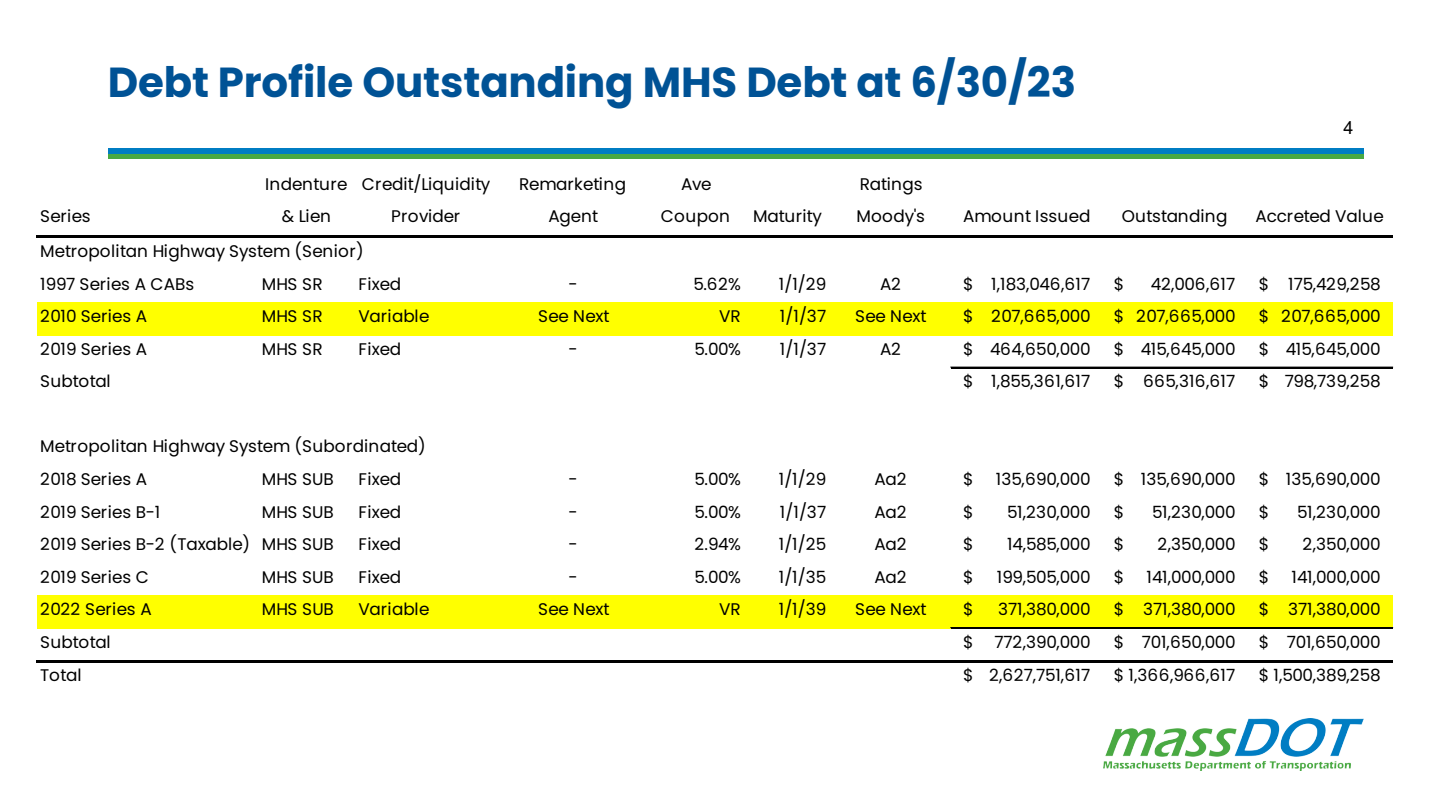
<style>
.page{position:relative;width:1440px;height:810px;background:#fff}
.page>*{position:absolute;margin:0;border:0;box-sizing:border-box;transform-origin:0 0}
.t1{font:700 42px "Poppins";letter-spacing:-.005em;color:#005295}
.t2{font:18px "Arial";color:#000}
.t3{font:16.8px/32.5px "Poppins";letter-spacing:-.01em;color:#000;text-align:center}
.t4{font:16.8px "Poppins";letter-spacing:-.03em;color:#000}
.t5{font:16.8px "Poppins";letter-spacing:.015em;color:#000}
.t6{font:16.8px/32.5px "Poppins";letter-spacing:.02em;color:#000;text-align:center}
.t7{font:16.8px/32.5px "Poppins";letter-spacing:.025em;color:#000;text-align:center}
.t8{font:16.8px "Poppins";letter-spacing:.01em;color:#000}
</style>
<div class="page">
<div style="left:108px;top:154px;width:1256px;height:5px;background:#49a942"></div>
<div style="left:108px;top:148px;width:1256px;height:6px;background:#007dc3"></div>
<img style="left:1104px;top:719px;width:259px;height:52px">
<div style="left:37px;top:302px;width:1356px;height:34px;background:#ff0"></div>
<div style="left:37px;top:595px;width:1356px;height:34px;background:#ff0"></div>
<hr style="left:36px;top:236px;width:1357px;height:2px;background:#000">
<hr style="left:951px;top:367px;width:442px;height:1px;background:#000">
<hr style="left:951px;top:627px;width:442px;height:1px;background:#000">
<hr style="left:951px;top:628px;width:442px;height:1px;background:#000">
<hr style="left:36px;top:660px;width:1357px;height:2px;background:#000">
<p class="t3" style="left:40px;top:200px;width:52px">Series</p>
<h2 class="t1" style="left:108px;top:58px;width:970px">Debt Profile Outstanding MHS Debt at 6/30/23</h2>
<p class="t2" style="left:1344px;top:116px;width:12px">4</p>
<p class="t6" style="left:265px;top:168px;width:84px">Indenture &amp; Lien</p>
<p class="t6" style="left:362px;top:168px;width:130px">Credit/Liquidity<br>Provider</p>
<p class="t3" style="left:519px;top:168px;width:108px">Remarketing<br>Agent</p>
<p class="t7" style="left:661px;top:168px;width:71px">Ave<br>Coupon</p>
<p class="t3" style="left:753px;top:200px;width:71px">Maturity</p>
<p class="t3" style="left:856px;top:168px;width:70px;text-align:left">Ratings<br>Moody's</p>
<p class="t5" style="left:963px;top:207px;width:129px">Amount Issued</p>
<p class="t5" style="left:1122px;top:207px;width:107px">Outstanding</p>
<p class="t3" style="left:1255px;top:200px;width:130px">Accreted Value</p>
<p class="t3" style="left:40px;top:235px;width:325px">Metropolitan Highway System (Senior)</p>
<p class="t3" style="left:40px;top:268px;width:155px">1997 Series A CABs</p>
<p class="t3" style="left:262px;top:268px;width:62px">MHS SR</p>
<p class="t3" style="left:358px;top:268px;width:44px">Fixed</p>
<p class="t3" style="left:569px;top:268px;width:11px">-</p>
<p class="t3" style="left:693px;top:268px;width:49px">5.62%</p>
<p class="t3" style="left:779px;top:268px;width:49px">1/1/29</p>
<p class="t3" style="left:880px;top:268px;width:22px">A2</p>
<p class="t3" style="left:963px;top:268px;width:129px">$ 1,183,046,617</p>
<p class="t3" style="left:1114px;top:268px;width:12px">$</p>
<p class="t3" style="left:1151px;top:268px;width:86px">42,006,617</p>
<p class="t3" style="left:1259px;top:268px;width:123px">$ 175,429,258</p>
<p class="t5" style="left:40px;top:307px;width:108px">2010 Series A</p>
<p class="t3" style="left:262px;top:300px;width:62px">MHS SR</p>
<p class="t3" style="left:358px;top:300px;width:73px">Variable</p>
<p class="t3" style="left:538px;top:300px;width:73px">See Next</p>
<p class="t3" style="left:719px;top:300px;width:23px">VR</p>
<p class="t3" style="left:780px;top:300px;width:48px">1/1/37</p>
<p class="t3" style="left:855px;top:300px;width:73px">See Next</p>
<p class="t3" style="left:963px;top:300px;width:129px">$ 207,665,000</p>
<p class="t3" style="left:1114px;top:300px;width:123px">$ 207,665,000</p>
<p class="t3" style="left:1259px;top:300px;width:123px">$ 207,665,000</p>
<p class="t5" style="left:40px;top:339px;width:108px">2019 Series A</p>
<p class="t3" style="left:262px;top:333px;width:62px">MHS SR</p>
<p class="t3" style="left:358px;top:333px;width:44px">Fixed</p>
<p class="t3" style="left:569px;top:333px;width:11px">-</p>
<p class="t3" style="left:695px;top:333px;width:48px">5.00%</p>
<p class="t3" style="left:780px;top:333px;width:48px">1/1/37</p>
<p class="t3" style="left:880px;top:333px;width:22px">A2</p>
<p class="t4" style="left:963px;top:339px;width:129px">$ 464,650,000</p>
<p class="t4" style="left:1114px;top:339px;width:123px">$ 415,645,000</p>
<p class="t4" style="left:1259px;top:339px;width:123px">$ 415,645,000</p>
<p class="t3" style="left:40px;top:365px;width:72px">Subtotal</p>
<p class="t8" style="left:963px;top:372px;width:129px">$ 1,855,361,617</p>
<p class="t7" style="left:1114px;top:365px;width:123px">$ 665,316,617</p>
<p class="t3" style="left:1259px;top:365px;width:123px">$ 798,739,258</p>
<p class="t3" style="left:40px;top:430px;width:387px">Metropolitan Highway System (Subordinated)</p>
<p class="t5" style="left:40px;top:469px;width:108px">2018 Series A</p>
<p class="t3" style="left:262px;top:463px;width:74px">MHS SUB</p>
<p class="t3" style="left:358px;top:463px;width:44px">Fixed</p>
<p class="t3" style="left:569px;top:463px;width:11px">-</p>
<p class="t3" style="left:695px;top:463px;width:48px">5.00%</p>
<p class="t3" style="left:779px;top:463px;width:49px">1/1/29</p>
<p class="t3" style="left:874px;top:463px;width:34px">Aa2</p>
<p class="t3" style="left:963px;top:463px;width:12px">$</p>
<p class="t3" style="left:996px;top:463px;width:96px">135,690,000</p>
<p class="t3" style="left:1114px;top:463px;width:123px">$ 135,690,000</p>
<p class="t3" style="left:1259px;top:463px;width:123px">$ 135,690,000</p>
<p class="t5" style="left:40px;top:502px;width:122px">2019 Series B-1</p>
<p class="t3" style="left:262px;top:495px;width:74px">MHS SUB</p>
<p class="t3" style="left:358px;top:495px;width:44px">Fixed</p>
<p class="t3" style="left:569px;top:495px;width:11px">-</p>
<p class="t3" style="left:695px;top:495px;width:48px">5.00%</p>
<p class="t3" style="left:780px;top:495px;width:48px">1/1/37</p>
<p class="t3" style="left:874px;top:495px;width:34px">Aa2</p>
<p class="t3" style="left:963px;top:495px;width:12px">$</p>
<p class="t3" style="left:1007px;top:495px;width:85px">51,230,000</p>
<p class="t3" style="left:1114px;top:495px;width:12px">$</p>
<p class="t3" style="left:1152px;top:495px;width:85px">51,230,000</p>
<p class="t3" style="left:1259px;top:495px;width:12px">$</p>
<p class="t3" style="left:1297px;top:495px;width:85px">51,230,000</p>
<p class="t3" style="left:40px;top:528px;width:212px">2019 Series B-2 (Taxable)</p>
<p class="t3" style="left:262px;top:528px;width:74px">MHS SUB</p>
<p class="t3" style="left:358px;top:528px;width:44px">Fixed</p>
<p class="t3" style="left:569px;top:528px;width:11px">-</p>
<p class="t3" style="left:695px;top:528px;width:48px">2.94%</p>
<p class="t3" style="left:779px;top:528px;width:49px">1/1/25</p>
<p class="t3" style="left:874px;top:528px;width:34px">Aa2</p>
<p class="t3" style="left:963px;top:528px;width:12px">$</p>
<p class="t3" style="left:1007px;top:528px;width:85px">14,585,000</p>
<p class="t3" style="left:1114px;top:528px;width:12px">$</p>
<p class="t3" style="left:1158px;top:528px;width:80px">2,350,000</p>
<p class="t3" style="left:1259px;top:528px;width:12px">$</p>
<p class="t3" style="left:1303px;top:528px;width:80px">2,350,000</p>
<p class="t5" style="left:40px;top:567px;width:110px">2019 Series C</p>
<p class="t3" style="left:262px;top:561px;width:74px">MHS SUB</p>
<p class="t3" style="left:358px;top:561px;width:44px">Fixed</p>
<p class="t3" style="left:569px;top:561px;width:11px">-</p>
<p class="t3" style="left:695px;top:561px;width:48px">5.00%</p>
<p class="t3" style="left:779px;top:561px;width:49px">1/1/35</p>
<p class="t3" style="left:874px;top:561px;width:34px">Aa2</p>
<p class="t3" style="left:963px;top:561px;width:12px">$</p>
<p class="t4" style="left:997px;top:567px;width:95px">199,505,000</p>
<p class="t3" style="left:1114px;top:561px;width:12px">$</p>
<p class="t4" style="left:1146px;top:567px;width:91px">141,000,000</p>
<p class="t3" style="left:1259px;top:561px;width:12px">$</p>
<p class="t4" style="left:1291px;top:567px;width:91px">141,000,000</p>
<p class="t5" style="left:40px;top:600px;width:113px">2022 Series A</p>
<p class="t3" style="left:262px;top:593px;width:74px">MHS SUB</p>
<p class="t3" style="left:358px;top:593px;width:73px">Variable</p>
<p class="t3" style="left:538px;top:593px;width:73px">See Next</p>
<p class="t3" style="left:719px;top:593px;width:23px">VR</p>
<p class="t3" style="left:779px;top:593px;width:49px">1/1/39</p>
<p class="t3" style="left:855px;top:593px;width:73px">See Next</p>
<p class="t3" style="left:963px;top:593px;width:12px">$</p>
<p class="t3" style="left:998px;top:593px;width:94px">371,380,000</p>
<p class="t3" style="left:1114px;top:593px;width:123px">$ 371,380,000</p>
<p class="t3" style="left:1259px;top:593px;width:123px">$ 371,380,000</p>
<p class="t3" style="left:40px;top:626px;width:72px">Subtotal</p>
<p class="t3" style="left:963px;top:626px;width:129px">$ 772,390,000</p>
<p class="t4" style="left:1114px;top:632px;width:123px">$ 701,650,000</p>
<p class="t4" style="left:1259px;top:632px;width:123px">$ 701,650,000</p>
<p class="t3" style="left:40px;top:659px;width:43px">Total</p>
<p class="t6" style="left:963px;top:659px;width:129px">$ 2,627,751,617</p>
<p class="t7" style="left:1114px;top:659px;width:123px">$ 1,366,966,617</p>
<p class="t4" style="left:1259px;top:666px;width:123px">$ 1,500,389,258</p>
</div>
